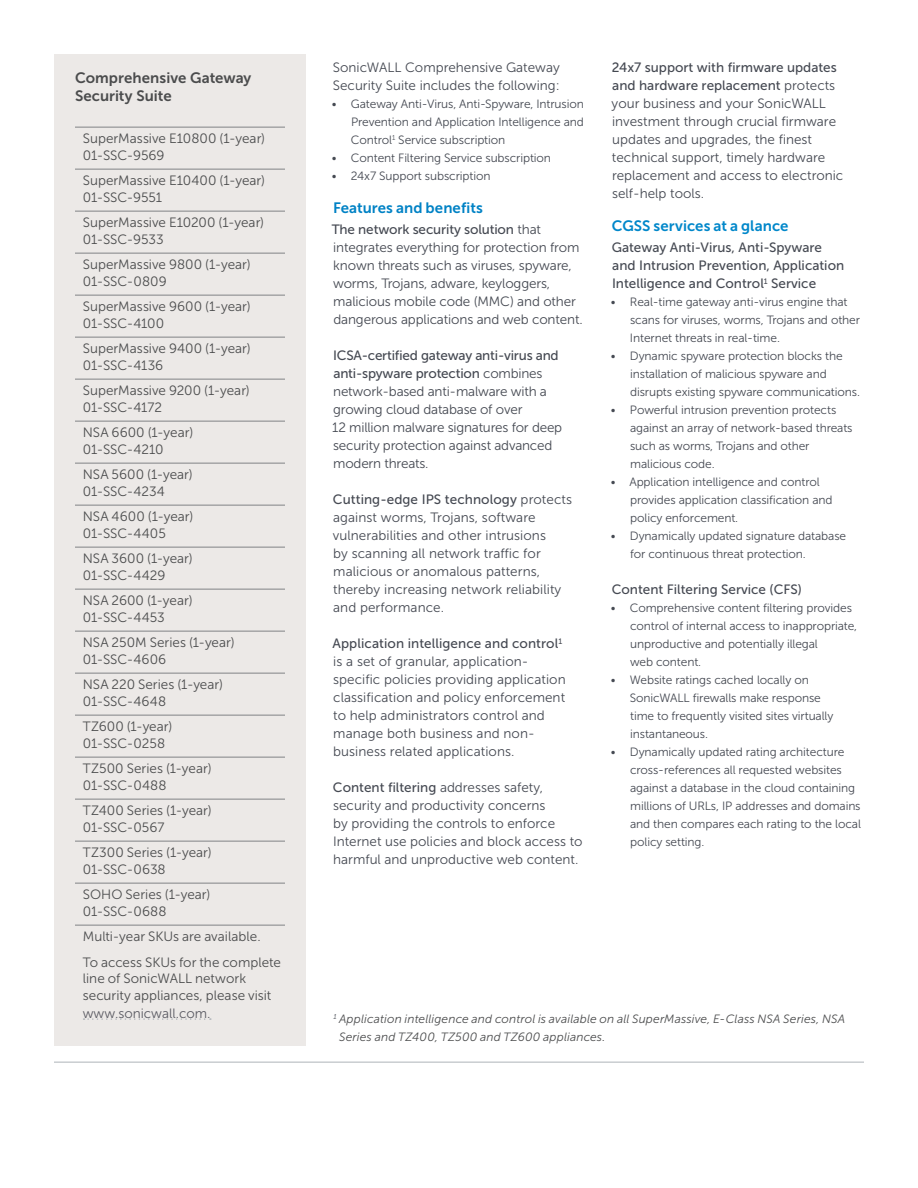
<style>
.page{position:relative;width:918px;height:1188px;background:#fff}
.page>*{position:absolute;margin:0;border:0;box-sizing:border-box;transform-origin:0 0}
.sku_paragraphs{font:15px/18px "Museo Sans For Dell 700";color:#4b4c4d}
.Paragraph_Head{font:15px "Museo Sans For Dell 700";letter-spacing:.005em;color:#0087ca}
.Paragraph_Head-2{font:15px "Museo Sans For Dell 700";letter-spacing:.005em;color:#0082c5}
.Body_copy{font:13.5px/18px "Museo Sans For Dell 300";color:#454952}
.Table_body_copy_with{font:13.5px/16.5px "Museo Sans For Dell 300";color:#4b4c4d}
.Paragraph_Subhead{font:13.5px/18px "Museo Sans For Dell 500";color:#454952}
.Table_body_copy{font:13.5px/16.5px "Museo Sans For Dell 300";color:#4b4c4d}
.Body_copy_Dell_Dark{font:13.5px/18px "Museo Sans For Dell 300";color:#454952}
.Table_body_copy-2{font:13.5px "Museo Sans For Dell 300";color:#5b5b63}
.t1{font:12px/18px "Museo Sans For Dell 300";letter-spacing:-.01em;color:#454952}
.Attributed_by{font:italic 12px/18px "Museo Sans For Dell 300";letter-spacing:.01em;color:#4b4c4d}
.s1{font-family:"Museo Sans For Dell 500"}
</style>
<div class="page">
<hr style="left:54px;top:1062px;width:810px;height:1px;background:#aeb3b8">
<div style="left:54px;top:54px;width:252px;height:991px;background:#ece9e7"></div>
<hr style="left:75px;top:127px;width:210px;height:1px;background:#808285">
<hr style="left:75px;top:169px;width:210px;height:1px;background:#808285">
<hr style="left:75px;top:211px;width:210px;height:1px;background:#808285">
<hr style="left:75px;top:253px;width:210px;height:1px;background:#808285">
<hr style="left:75px;top:295px;width:210px;height:1px;background:#808285">
<hr style="left:75px;top:337px;width:210px;height:1px;background:#808285">
<hr style="left:75px;top:379px;width:210px;height:1px;background:#808285">
<hr style="left:75px;top:421px;width:210px;height:1px;background:#808285">
<hr style="left:75px;top:463px;width:210px;height:1px;background:#808285">
<hr style="left:75px;top:505px;width:210px;height:1px;background:#808285">
<hr style="left:75px;top:547px;width:210px;height:1px;background:#808285">
<hr style="left:75px;top:589px;width:210px;height:1px;background:#808285">
<hr style="left:75px;top:631px;width:210px;height:1px;background:#808285">
<hr style="left:75px;top:673px;width:210px;height:1px;background:#808285">
<hr style="left:75px;top:715px;width:210px;height:1px;background:#808285">
<hr style="left:75px;top:757px;width:210px;height:1px;background:#808285">
<hr style="left:75px;top:799px;width:210px;height:1px;background:#808285">
<hr style="left:75px;top:841px;width:210px;height:1px;background:#808285">
<hr style="left:75px;top:883px;width:210px;height:1px;background:#808285">
<hr style="left:75px;top:925px;width:210px;height:1px;background:#808285">
<svg style="left:84px;top:1018px;width:127px;height:2px"></svg>
<p class="sku_paragraphs" style="left:75px;top:69px;width:178px">Comprehensive Gateway<br>Security Suite</p>
<p class="Table_body_copy_with" style="left:83px;top:130px;width:184px">SuperMassive E10800 (1-year)<br>01-SSC-9569</p>
<p class="Table_body_copy_with" style="left:83px;top:172px;width:184px">SuperMassive E10400 (1-year)<br>01-SSC-9551</p>
<p class="Table_body_copy_with" style="left:83px;top:214px;width:183px">SuperMassive E10200 (1-year)<br>01-SSC-9533</p>
<p class="Table_body_copy_with" style="left:83px;top:256px;width:170px">SuperMassive 9800 (1-year)<br>01-SSC-0809</p>
<p class="Table_body_copy_with" style="left:83px;top:298px;width:169px">SuperMassive 9600 (1-year)<br>01-SSC-4100</p>
<p class="Table_body_copy_with" style="left:83px;top:340px;width:169px">SuperMassive 9400 (1-year)<br>01-SSC-4136</p>
<p class="Table_body_copy_with" style="left:83px;top:382px;width:169px">SuperMassive 9200 (1-year)<br>01-SSC-4172</p>
<p class="Table_body_copy_with" style="left:83px;top:424px;width:112px">NSA 6600 (1-year)<br>01-SSC-4210</p>
<p class="Table_body_copy_with" style="left:83px;top:466px;width:111px">NSA 5600 (1-year)<br>01-SSC-4234</p>
<p class="Table_body_copy_with" style="left:83px;top:508px;width:112px">NSA 4600 (1-year)<br>01-SSC-4405</p>
<p class="Table_body_copy_with" style="left:83px;top:550px;width:111px">NSA 3600 (1-year)<br>01-SSC-4429</p>
<p class="Table_body_copy_with" style="left:83px;top:592px;width:111px">NSA 2600 (1-year)<br>01-SSC-4453</p>
<p class="Table_body_copy_with" style="left:83px;top:634px;width:153px">NSA 250M Series (1-year)<br>01-SSC-4606</p>
<p class="Table_body_copy_with" style="left:83px;top:676px;width:142px">NSA 220 Series (1-year)<br>01-SSC-4648</p>
<p class="Table_body_copy_with" style="left:83px;top:718px;width:91px">TZ600 (1-year)<br>01-SSC-0258</p>
<p class="Table_body_copy_with" style="left:83px;top:760px;width:130px">TZ500 Series (1-year)<br>01-SSC-0488</p>
<p class="Table_body_copy_with" style="left:83px;top:802px;width:130px">TZ400 Series (1-year)<br>01-SSC-0567</p>
<p class="Table_body_copy_with" style="left:83px;top:844px;width:130px">TZ300 Series (1-year)<br>01-SSC-0638</p>
<p class="Table_body_copy_with" style="left:83px;top:886px;width:129px">SOHO Series (1-year)<br>01-SSC-0688</p>
<p class="Table_body_copy_with" style="left:83px;top:928px;width:179px">Multi-year SKUs are available.</p>
<p class="Table_body_copy" style="left:83px;top:954px;width:200px">To access SKUs for the complete line of SonicWALL network security appliances, please visit</p>
<p class="Table_body_copy-2" style="left:83px;top:1006px;width:129px">www.sonicwall.com.</p>
<p class="Body_copy_Dell_Dark" style="left:333px;top:58px;width:228px">SonicWALL Comprehensive Gateway<br>Security Suite includes the following:</p>
<p class="t1" style="left:351px;top:95px;width:235px;text-align:justify;text-indent:-19px">• Gateway Anti-Virus, Anti-Spyware, Intrusion Prevention and Application Intelligence and Control<sup>1</sup> Service subscription</p>
<p class="t1" style="left:332px;top:149px;width:221px">• Content Filtering Service subscription</p>
<p class="t1" style="left:332px;top:167px;width:160px">• 24x7 Support subscription</p>
<p class="Paragraph_Head-2" style="left:333px;top:199px;width:151px">Features and benefits</p>
<p class="Body_copy" style="left:332px;top:220px;width:253px"><span class="s1">The network security solution</span> that integrates everything for protection from known threats such as viruses, spyware, worms, Trojans, adware, keyloggers, malicious mobile code (MMC) and other dangerous applications and web content.</p>
<p class="Body_copy" style="left:332px;top:346px;width:231px"><span class="s1">ICSA-certified gateway anti-virus and anti-spyware protection</span> combines network-based anti-malware with a growing cloud database of over<br>12 million malware signatures for deep security protection against advanced modern threats.</p>
<p class="Body_copy" style="left:333px;top:490px;width:241px"><span class="s1">Cutting-edge IPS technology</span> protects against worms, Trojans, software vulnerabilities and other intrusions<br>by scanning all network traffic for malicious or anomalous patterns, thereby increasing network reliability and performance.</p>
<p class="Body_copy" style="left:333px;top:634px;width:235px"><span class="s1">Application intelligence and control</span><sup>1 </sup>is a set of granular, application&shy;specific policies providing application classification and policy enforcement to help administrators control and manage both business and non&shy;business related applications.</p>
<p class="Body_copy" style="left:333px;top:778px;width:251px"><span class="s1">Content filtering</span> addresses safety, security and productivity concerns<br>by providing the controls to enforce Internet use policies and block access to harmful and unproductive web content.</p>
<p class="Body_copy" style="left:612px;top:58px;width:233px"><span class="s1">24x7 support with firmware updates and hardware replacement</span> protects your business and your SonicWALL investment through crucial firmware updates and upgrades, the finest technical support, timely hardware replacement and access to electronic self-help tools.</p>
<p class="Paragraph_Head" style="left:612px;top:217px;width:178px">CGSS services at a glance</p>
<p class="Paragraph_Subhead" style="left:612px;top:238px;width:234px">Gateway Anti-Virus, Anti-Spyware and Intrusion Prevention, Application<br>Intelligence and Control<sup>1</sup> Service</p>
<p class="t1" style="left:630px;top:293px;width:232px;text-indent:-19px">• Real-time gateway anti-virus engine that scans for viruses, worms, Trojans and other<br>Internet threats in real-time.</p>
<p class="t1" style="left:630px;top:347px;width:231px;text-indent:-19px">• Dynamic spyware protection blocks the installation of malicious spyware and disrupts existing spyware communications.</p>
<p class="t1" style="left:630px;top:401px;width:224px;text-indent:-19px">• Powerful intrusion prevention protects against an array of network-based threats such as worms, Trojans and other malicious code.</p>
<p class="t1" style="left:630px;top:473px;width:204px;text-indent:-20px">• Application intelligence and control provides application classification and policy enforcement.</p>
<p class="t1" style="left:630px;top:527px;width:218px;text-indent:-19px">• Dynamically updated signature database for continuous threat protection.</p>
<p class="Paragraph_Subhead" style="left:612px;top:580px;width:192px">Content Filtering Service (CFS)</p>
<p class="t1" style="left:630px;top:599px;width:229px;text-indent:-19px">• Comprehensive content filtering provides control of internal access to inappropriate, unproductive and potentially illegal<br>web content.</p>
<p class="t1" style="left:630px;top:671px;width:205px;text-indent:-19px">• Website ratings cached locally on<br>SonicWALL firewalls make response time to frequently visited sites virtually instantaneous.</p>
<p class="t1" style="left:630px;top:743px;width:233px;text-indent:-19px">• Dynamically updated rating architecture cross-references all requested websites against a database in the cloud containing millions of URLs, IP addresses and domains and then compares each rating to the local policy setting.</p>
<p class="Attributed_by" style="left:339px;top:1010px;width:507px;text-indent:-6px"><sup>1</sup> Application intelligence and control is available on all SuperMassive, E-Class NSA Series, NSA<br>Series and TZ400, TZ500 and TZ600 appliances.</p>
</div>
